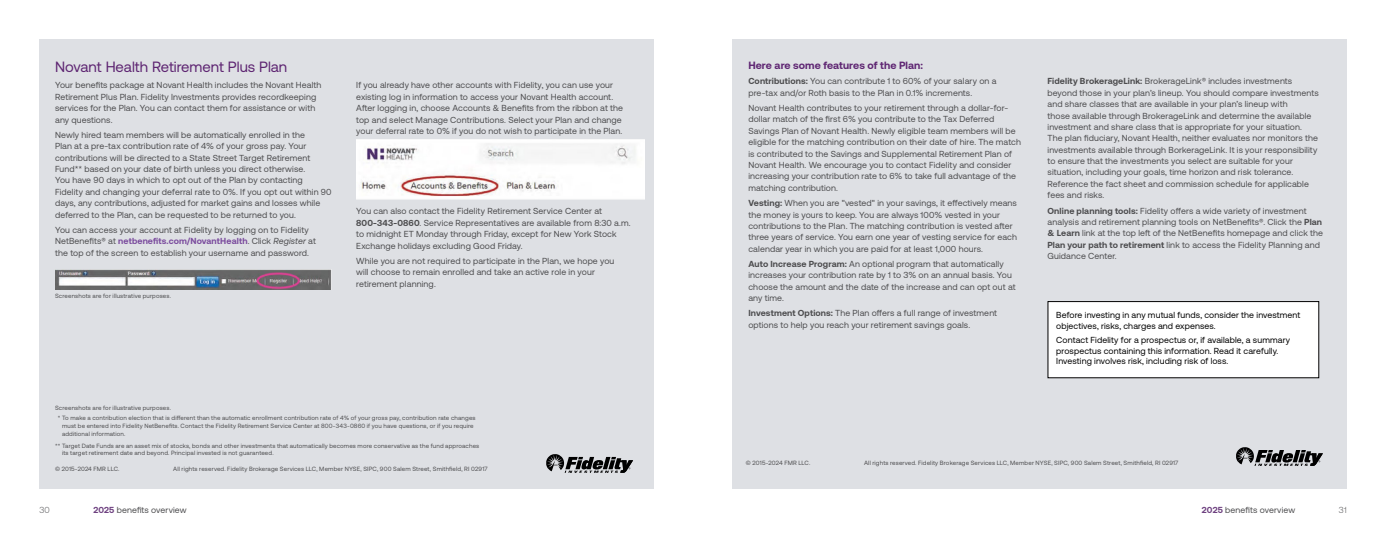
<style>
.page{position:relative;width:1386px;height:536px;background:#fff}
.page>*{position:absolute;margin:0;border:0;box-sizing:border-box;transform-origin:0 0}
.t1{font:14.88px "Aeonik";color:#5e2572}
.t2{font:700 10.5px "Aeonik";letter-spacing:.005em;color:#5e2572}
.t3{font:8.75px/11.4px "Aeonik";letter-spacing:.015em;color:#4d4d4f}
.t4{font:8.75px/10.5px "Aeonik";letter-spacing:.015em;color:#000}
.t5{font:300 8.75px "Aeonik";color:#4d4d4f}
.t6{font:6.12px/7.9px "Aeonik";letter-spacing:.025em;color:#4d4d4f}
.s1{font-weight:700;color:#7b4c9e}
.s2{font-style:italic}
.s3{font-weight:700}
.s4{color:#dee0e4}
.s5{font-weight:700;color:#6e4180}
</style>
<div class="page">
<div style="left:39px;top:39px;width:615px;height:449px;background:#dee0e4"></div>
<img style="left:55px;top:269px;width:277px;height:21px">
<img style="left:356px;top:139px;width:288px;height:60px">
<svg style="left:546px;top:454px;width:87px;height:18px"></svg>
<div style="left:732px;top:39px;width:615px;height:449px;background:#dee0e4"></div>
<div style="left:1048px;top:301px;width:271px;height:76px;background:#fff"></div>
<div style="left:1048px;top:301px;width:271px;height:77px;border:1px solid #000"></div>
<svg style="left:1236px;top:447px;width:87px;height:19px"></svg>
<h1 class="t1" style="left:55px;top:58px;width:234px">Novant Health Retirement Plus Plan</h1>
<p class="t3" style="left:55px;top:80px;width:268px">Your benefits package at Novant Health includes the Novant Health Retirement Plus Plan. Fidelity Investments provides recordkeeping services for the Plan. You can contact them for assistance or with any questions.</p>
<p class="t3" style="left:55px;top:129px;width:278px">Newly hired team members will be automatically enrolled in the<br>Plan at a pre-tax contribution rate of 4% of your gross pay. Your contributions will be directed to a State Street Target Retirement Fund** based on your date of birth unless you direct otherwise.<br>You have 90 days in which to opt out of the Plan by contacting Fidelity and changing your deferral rate to 0%. If you opt out within 90 days, any contributions, adjusted for market gains and losses while deferred to the Plan, can be requested to be returned to you.</p>
<p class="t3" style="left:55px;top:224px;width:262px">You can access your account at Fidelity by logging on to Fidelity<br>NetBenefits® at <span class="s1">netbenefits.com/NovantHealth</span>. Click <span class="s2">Register</span> at the top of the screen to establish your username and password.</p>
<p class="t6" style="left:55px;top:291px;width:117px">Screenshots are for illustrative purposes.</p>
<p class="t3" style="left:356px;top:80px;width:268px">If you already have other accounts with Fidelity, you can use your existing log in information to access your Novant Health account.<br>After logging in, choose Accounts &amp; Benefits from the ribbon at the top and select Manage Contributions. Select your Plan and change your deferral rate to 0% if you do not wish to participate in the Plan.</p>
<p class="t3" style="left:356px;top:205px;width:276px">You can also contact the Fidelity Retirement Service Center at <span class="s3">800-343-0860</span>. Service Representatives are available from 8:30 a.m. to midnight ET Monday through Friday, except for New York Stock Exchange holidays excluding Good Friday.</p>
<p class="t3" style="left:356px;top:255px;width:260px">While you are not required to participate in the Plan, we hope you will choose to remain enrolled and take an active role in your retirement planning.</p>
<p class="t6" style="left:55px;top:403px;width:422px;line-height:9.8px">Screenshots are for illustrative purposes.<br><span class="s4">*</span>* To make a contribution election that is different than the automatic enrollment contribution rate of 4% of your gross pay, contribution rate changes</p>
<p class="t6" style="left:62px;top:421px;width:413px">must be entered into Fidelity NetBenefits. Contact the Fidelity Retirement Service Center at 800‑343‑0860 if you have questions, or if you require additional information.</p>
<p class="t6" style="left:62px;top:441px;width:419px;text-indent:-7px">** Target Date Funds are an asset mix of stocks, bonds and other investments that automatically becomes more conservative as the fund approaches its target retirement date and beyond. Principal invested is not guaranteed.</p>
<p class="t6" style="left:55px;top:465px;width:66px">© 2015-2024 FMR LLC.</p>
<p class="t6" style="left:173px;top:465px;width:316px">All rights reserved. Fidelity Brokerage Services LLC, Member NYSE, SIPC, 900 Salem Street, Smithfield, RI 02917</p>
<p class="t2" style="left:748px;top:59px;width:176px">Here are some features of the Plan:</p>
<p class="t3" style="left:748px;top:76px;width:250px"><span class="s3">Contributions:</span> You can contribute 1 to 60% of your salary on a pre-tax and/or Roth basis to the Plan in 0.1% increments.</p>
<p class="t3" style="left:748px;top:102px;width:274px">Novant Health contributes to your retirement through a dollar-for&shy;dollar match of the first 6% you contribute to the Tax Deferred Savings Plan of Novant Health. Newly eligible team members will be eligible for the matching contribution on their date of hire. The match is contributed to the Savings and Supplemental Retirement Plan of Novant Health. We encourage you to contact Fidelity and consider increasing your contribution rate to 6% to take full advantage of the matching contribution.</p>
<p class="t3" style="left:748px;top:197px;width:270px"><span class="s3">Vesting:</span> When you are "vested" in your savings, it effectively means the money is yours to keep. You are always 100% vested in your contributions to the Plan. The matching contribution is vested after three years of service. You earn one year of vesting service for each calendar year in which you are paid for at least 1,000 hours.</p>
<p class="t3" style="left:748px;top:258px;width:269px"><span class="s3">Auto Increase Program:</span> An optional program that automatically increases your contribution rate by 1 to 3% on an annual basis. You choose the amount and the date of the increase and can opt out at any time.</p>
<p class="t3" style="left:748px;top:307px;width:250px"><span class="s3">Investment Options:</span> The Plan offers a full range of investment options to help you reach your retirement savings goals.</p>
<p class="t3" style="left:1048px;top:76px;width:273px"><span class="s3">Fidelity BrokerageLink:</span> BrokerageLink® includes investments beyond those in your plan’s lineup. You should compare investments and share classes that are available in your plan’s lineup with<br>those available through BrokerageLink and determine the available investment and share class that is appropriate for your situation.<br>The plan fiduciary, Novant Health, neither evaluates nor monitors the investments available through BorkerageLink. It is your responsibility to ensure that the investments you select are suitable for your situation, including your goals, time horizon and risk tolerance.<br>Reference the fact sheet and commission schedule for applicable fees and risks.</p>
<p class="t3" style="left:1048px;top:205px;width:277px"><span class="s3">Online planning tools:</span> Fidelity offers a wide variety of investment analysis and retirement planning tools on NetBenefits®. Click the <span class="s3">Plan &amp; Learn</span> link at the top left of the NetBenefits homepage and click the <span class="s3">Plan your path to retirement</span> link to access the Fidelity Planning and Guidance Center.</p>
<p class="t4" style="left:1056px;top:309px;width:246px">Before investing in any mutual funds, consider the investment objectives, risks, charges and expenses.</p>
<p class="t4" style="left:1056px;top:334px;width:235px">Contact Fidelity for a prospectus or, if available, a summary prospectus containing this information. Read it carefully.<br>Investing involves risk, including risk of loss.</p>
<p class="t6" style="left:746px;top:458px;width:66px">© 2015-2024 FMR LLC.</p>
<p class="t6" style="left:864px;top:458px;width:316px">All rights reserved. Fidelity Brokerage Services LLC, Member NYSE, SIPC, 900 Salem Street, Smithfield, RI 02917</p>
<p class="t5" style="left:39px;top:504px;width:12px">30</p>
<p class="t3" style="left:93px;top:503px;width:95px"><span class="s5">2025</span> benefits overview</p>
<p class="t3" style="left:1202px;top:503px;width:95px"><span class="s5">2025</span> benefits overview</p>
<p class="t5" style="left:1339px;top:504px;width:9px">31</p>
</div>
